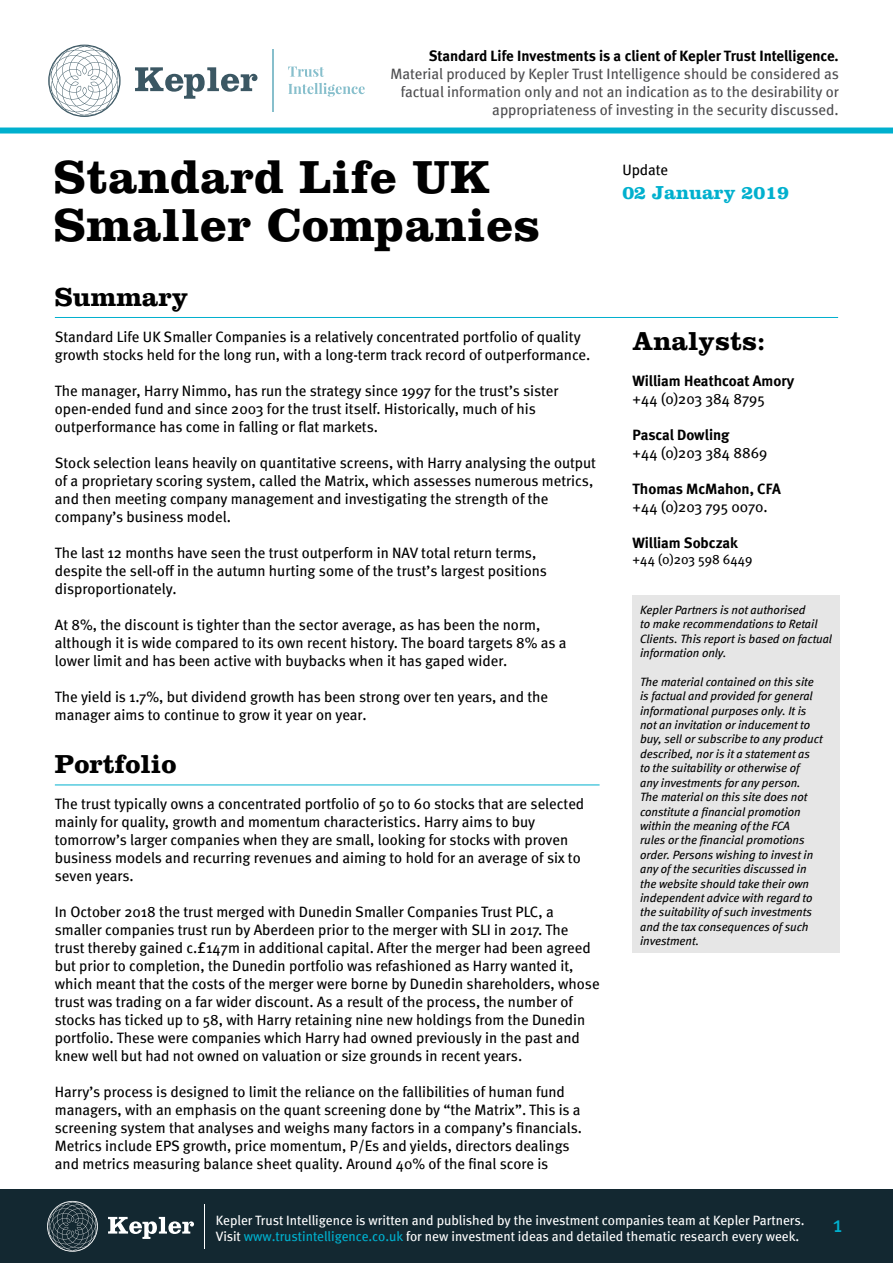
<style>
.page{position:relative;width:893px;height:1263px;background:#fff}
.page>*{position:absolute;margin:0;border:0;box-sizing:border-box;transform-origin:0 0}
.t1{font:700 48px/48px "Clarendon LT Std";letter-spacing:.01em;color:#000}
.t2{font:700 27px "Clarendon LT Std";color:#000}
.t3{font:22.5px "Meta";color:#00b0ce}
.t4{font:700 19.5px "Clarendon LT Std";color:#00b0ce}
.t5{font:15px/18px "Meta";color:#000}
.t6{font:15px/18px "Meta";color:#4d4d4f;text-align:right}
.t7{font:700 15px "Meta";color:#000}
.t8{font:15px "Meta Bold LF";color:#000}
.t9{font:13.5px/16.2px "Meta";color:#fff}
.t10{font:13.5px "Meta";letter-spacing:-.005em;color:#000}
.t11{font:italic 12px/14.4px "Meta Book LF";color:#000}
.s1{color:#00b0ce}
</style>
<div class="page">
<div style="left:0;top:128px;width:893px;height:6px;background:#00b0ce"></div>
<svg style="left:135px;top:67px;width:122px;height:32px"></svg>
<svg style="left:48px;top:45px;width:73px;height:72px"></svg>
<svg style="left:288px;top:67px;width:36px;height:10px"></svg>
<svg style="left:288px;top:83px;width:77px;height:14px"></svg>
<hr style="left:272px;top:50px;width:1px;height:62px;background:#87bfcc">
<div style="left:0;top:1189px;width:893px;height:74px;background:#132831"></div>
<svg style="left:108px;top:1217px;width:86px;height:22px"></svg>
<svg style="left:47px;top:1201px;width:51px;height:51px"></svg>
<hr style="left:204px;top:1204px;width:1px;height:44px;background:#fff">
<hr style="left:55px;top:317px;width:783px;height:1px;background:#00b0ce">
<hr style="left:55px;top:784px;width:545px;height:1px;background:#00b0ce">
<div style="left:633px;top:595px;width:207px;height:358px;background:#e6e6e6"></div>
<p class="t8" style="left:429px;top:47px;width:412px">Standard Life Investments is a client of Kepler Trust Intelligence.</p>
<p class="t6" style="left:390px;top:64px;width:450px">Material produced by Kepler Trust Intelligence should be considered as factual information only and not an indication as to the desirability or appropriateness of investing in the security discussed.</p>
<h1 class="t1" style="left:54px;top:152px;width:488px">Standard Life UK<br>Smaller Companies</h1>
<p class="t5" style="left:622px;top:161px;width:47px">Update</p>
<h3 class="t4" style="left:622px;top:180px;width:168px">02 January 2019</h3>
<h2 class="t2" style="left:55px;top:280px;width:135px">Summary</h2>
<p class="t5" style="left:55px;top:327px;width:537px">Standard Life UK Smaller Companies is a relatively concentrated portfolio of quality growth stocks held for the long run, with a long-term track record of outperformance.</p>
<p class="t5" style="left:55px;top:381px;width:505px">The manager, Harry Nimmo, has run the strategy since 1997 for the trust’s sister open-ended fund and since 2003 for the trust itself. Historically, much of his outperformance has come in falling or flat markets.</p>
<p class="t5" style="left:55px;top:453px;width:543px">Stock selection leans heavily on quantitative screens, with Harry analysing the output of a proprietary scoring system, called the Matrix, which assesses numerous metrics, and then meeting company management and investigating the strength of the company’s business model.</p>
<p class="t5" style="left:55px;top:543px;width:493px">The last 12 months have seen the trust outperform in NAV total return terms, despite the sell-off in the autumn hurting some of the trust’s largest positions disproportionately.</p>
<p class="t5" style="left:55px;top:615px;width:513px">At 8%, the discount is tighter than the sector average, as has been the norm, although it is wide compared to its own recent history. The board targets 8% as a lower limit and has been active with buybacks when it has gaped wider.</p>
<p class="t5" style="left:55px;top:687px;width:495px">The yield is 1.7%, but dividend growth has been strong over ten years, and the manager aims to continue to grow it year on year.</p>
<h2 class="t2" style="left:55px;top:748px;width:123px">Portfolio</h2>
<p class="t5" style="left:55px;top:795px;width:531px">The trust typically owns a concentrated portfolio of 50 to 60 stocks that are selected mainly for quality, growth and momentum characteristics. Harry aims to buy tomorrow’s larger companies when they are small, looking for stocks with proven business models and recurring revenues and aiming to hold for an average of six to seven years.</p>
<p class="t5" style="left:55px;top:903px;width:546px">In October 2018 the trust merged with Dunedin Smaller Companies Trust PLC, a smaller companies trust run by Aberdeen prior to the merger with SLI in 2017. The trust thereby gained c.£147m in additional capital. After the merger had been agreed but prior to completion, the Dunedin portfolio was refashioned as Harry wanted it, which meant that the costs of the merger were borne by Dunedin shareholders, whose trust was trading on a far wider discount. As a result of the process, the number of stocks has ticked up to 58, with Harry retaining nine new holdings from the Dunedin portfolio. These were companies which Harry had owned previously in the past and knew well but had not owned on valuation or size grounds in recent years.</p>
<p class="t5" style="left:55px;top:1083px;width:529px">Harry’s process is designed to limit the reliance on the fallibilities of human fund managers, with an emphasis on the quant screening done by “the Matrix”. This is a screening system that analyses and weighs many factors in a company’s financials.<br>Metrics include EPS growth, price momentum, P/Es and yields, directors dealings and metrics measuring balance sheet quality. Around 40% of the final score is</p>
<h2 class="t2" style="left:633px;top:325px;width:134px">Analysts:</h2>
<p class="t7" style="left:633px;top:372px;width:163px">William Heathcoat Amory</p>
<p class="t5" style="left:633px;top:390px;width:134px">+44 (0)203 384 8795</p>
<p class="t7" style="left:633px;top:426px;width:98px">Pascal Dowling</p>
<p class="t5" style="left:633px;top:444px;width:136px">+44 (0)203 384 8869</p>
<p class="t7" style="left:633px;top:480px;width:150px">Thomas McMahon, CFA</p>
<p class="t5" style="left:633px;top:498px;width:137px">+44 (0)203 795 0070.</p>
<p class="t7" style="left:633px;top:534px;width:107px">William Sobczak</p>
<p class="t10" style="left:633px;top:552px;width:121px">+44 (0)203 598 6449</p>
<p class="t11" style="left:640px;top:602px;width:194px">Kepler Partners is not authorised<br>to make recommendations to Retail<br>Clients. This report is based on factual information only.</p>
<p class="t11" style="left:640px;top:674px;width:184px">The material contained on this site is factual and provided for general informational purposes only. It is not an invitation or inducement to buy, sell or subscribe to any product described, nor is it a statement as to the suitability or otherwise of<br>any investments for any person.<br>The material on this site does not constitute a financial promotion within the meaning of the FCA<br>rules or the financial promotions order. Persons wishing to invest in any of the securities discussed in the website should take their own independent advice with regard to the suitability of such investments and the tax consequences of such investment.</p>
<p class="t9" style="left:216px;top:1211px;width:590px">Kepler Trust Intelligence is written and published by the investment companies team at Kepler Partners.<br>Visit <span class="s1">www.trustintelligence.co.uk</span> for new investment ideas and detailed thematic research every week.</p>
<h3 class="t3" style="left:833px;top:1211px;width:11px">1</h3>
</div>
